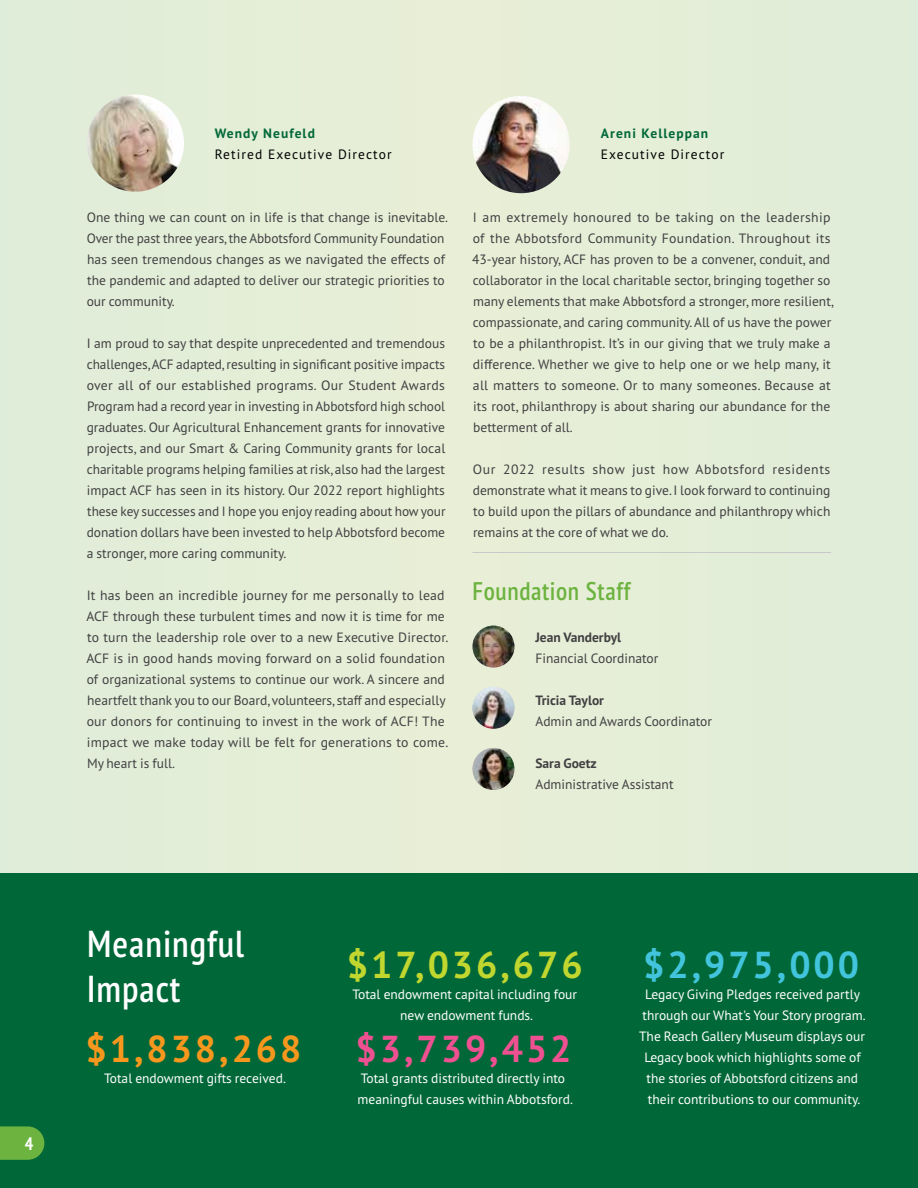
<style>
.page{position:relative;width:918px;height:1188px;background:#fff}
.page>*{position:absolute;margin:0;border:0;box-sizing:border-box;transform-origin:0 0}
.t1{font:600 condensed 37.5px/45px "PT Sans Pro";letter-spacing:.025em;color:#fff}
.t2{font:700 37.5px "PT Sans Pro";letter-spacing:.08em;color:#c1d72f}
.t3{font:700 37.5px "PT Sans Pro";letter-spacing:.08em;color:#42c4dd}
.t4{font:700 37.5px "PT Sans Pro";letter-spacing:.08em;color:#ef5091}
.t5{font:700 37.5px "PT Sans Pro";letter-spacing:.08em;color:#f8971d}
.t6{font:600 condensed 25.5px "PT Sans Pro";letter-spacing:.025em;color:#6cb33f}
.t7{font:700 condensed 18px "PT Sans Pro";color:#fff}
.t8{font:13.5px/21px "PT Sans Pro";color:#414042}
.t9{font:13.5px/21px "PT Sans Pro";color:#fff;text-align:center}
.t10{font:13.5px "PT Sans Pro";letter-spacing:.08em;color:#000}
.t11{font:700 13.5px "PT Sans Pro";color:#414042}
.t12{font:700 13.5px "PT Sans Pro";letter-spacing:.08em;color:#006838}
</style>
<div class="page">
<div style="left:0;top:0;width:918px;height:880px;background:#e4eed7"></div>
<div style="left:0;top:874px;width:918px;height:314px;background:#006838"></div>
<hr style="left:472px;top:552px;width:359px;height:1px;background:#c7c8ca">
<img style="left:87px;top:94px;width:97px;height:98px;border-radius:49px">
<img style="left:472px;top:96px;width:98px;height:97px;border-radius:49px">
<img style="left:472px;top:626px;width:42px;height:42px;border-radius:21px">
<img style="left:472px;top:687px;width:42px;height:42px;border-radius:21px">
<img style="left:472px;top:748px;width:42px;height:42px;border-radius:21px">
<svg style="left:0;top:1126px;width:44px;height:34px"></svg>
<p class="t12" style="left:215px;top:124px;width:102px">Wendy Neufeld</p>
<p class="t10" style="left:215px;top:146px;width:178px">Retired Executive Director</p>
<p class="t8" style="left:87px;top:206px;width:363px">One thing we can count on in life is that change is inevitable.<br>Over the past three years, the Abbotsford Community Foundation has seen tremendous changes as we navigated the effects of the pandemic and adapted to deliver our strategic priorities to our community.</p>
<p class="t8" style="left:87px;top:332px;width:360px;text-align:justify">I am proud to say that despite unprecedented and tremendous challenges, ACF adapted, resulting in significant positive impacts over all of our established programs. Our Student Awards Program had a record year in investing in Abbotsford high school graduates. Our Agricultural Enhancement grants for innovative projects, and our Smart &amp; Caring Community grants for local charitable programs helping families at risk, also had the largest impact ACF has seen in its history. Our 2022 report highlights these key successes and I hope you enjoy reading about how your donation dollars have been invested to help Abbotsford become a stronger, more caring community.</p>
<p class="t8" style="left:86px;top:584px;width:364px">It has been an incredible journey for me personally to lead ACF through these turbulent times and now it is time for me to turn the leadership role over to a new Executive Director.<br>ACF is in good hands moving forward on a solid foundation of organizational systems to continue our work. A sincere and heartfelt thank you to our Board, volunteers, staff and especially our donors for continuing to invest in the work of ACF! The impact we make today will be felt for generations to come.<br>My heart is full.</p>
<p class="t12" style="left:601px;top:124px;width:109px">Areni Kelleppan</p>
<p class="t10" style="left:601px;top:146px;width:125px">Executive Director</p>
<p class="t8" style="left:472px;top:206px;width:364px">I am extremely honoured to be taking on the leadership of the Abbotsford Community Foundation. Throughout its 43-year history, ACF has proven to be a convener, conduit, and collaborator in the local charitable sector, bringing together so many elements that make Abbotsford a stronger, more resilient, compassionate, and caring community. All of us have the power to be a philanthropist. It’s in our giving that we truly make a difference. Whether we give to help one or we help many, it all matters to someone. Or to many someones. Because at its root, philanthropy is about sharing our abundance for the betterment of all.</p>
<p class="t8" style="left:473px;top:458px;width:359px;text-align:justify">Our 2022 results show just how Abbotsford residents demonstrate what it means to give. I look forward to continuing to build upon the pillars of abundance and philanthropy which remains at the core of what we do.</p>
<h2 class="t6" style="left:473px;top:574px;width:159px">Foundation Staff</h2>
<p class="t11" style="left:535px;top:628px;width:87px">Jean Vanderbyl</p>
<p class="t8" style="left:535px;top:647px;width:124px">Financial Coordinator</p>
<p class="t11" style="left:535px;top:691px;width:70px">Tricia Taylor</p>
<p class="t8" style="left:535px;top:710px;width:178px">Admin and Awards Coordinator</p>
<p class="t11" style="left:535px;top:754px;width:63px">Sara Goetz</p>
<p class="t8" style="left:535px;top:773px;width:140px">Administrative Assistant</p>
<h3 class="t7" style="left:25px;top:1131px;width:10px">4</h3>
<h1 class="t1" style="left:87px;top:921px;width:159px">Meaningful<br>Impact</h1>
<h1 class="t5" style="left:85px;top:1024px;width:217px">$1,838,268</h1>
<p class="t9" style="left:104px;top:1067px;width:183px">Total endowment gifts received.</p>
<h1 class="t2" style="left:347px;top:940px;width:237px">$17,036,676</h1>
<p class="t9" style="left:352px;top:983px;width:226px">Total endowment capital including four new endowment funds.</p>
<h1 class="t4" style="left:356px;top:1024px;width:217px">$3,739,452</h1>
<p class="t9" style="left:358px;top:1067px;width:217px;text-align:left">Total grants distributed directly into meaningful causes within Abbotsford.</p>
<h1 class="t3" style="left:643px;top:940px;width:217px">$2,975,000</h1>
<p class="t9" style="left:639px;top:983px;width:228px">Legacy Giving Pledges received partly through our What's Your Story program.<br>The Reach Gallery Museum displays our Legacy book which highlights some of the stories of Abbotsford citizens and their contributions to our community.</p>
</div>
